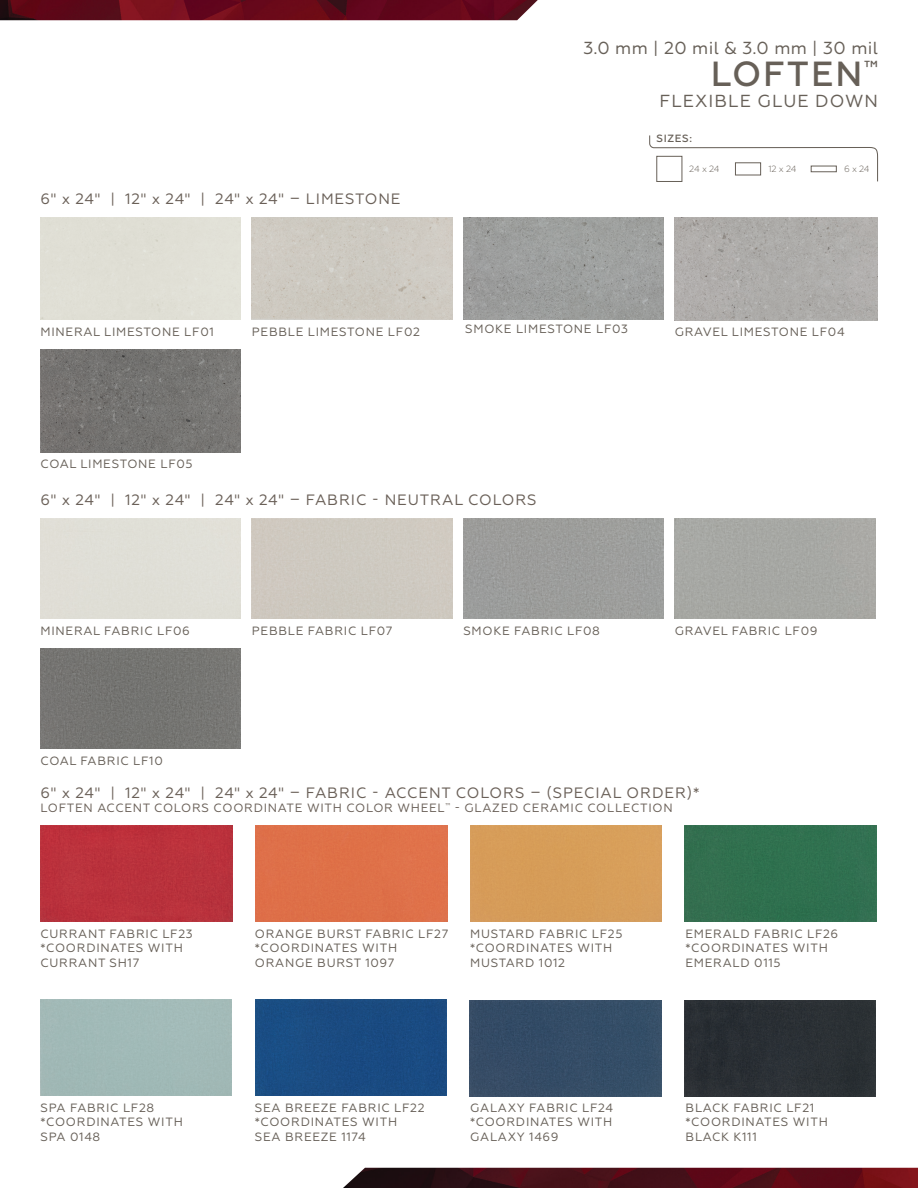
<style>
.page{position:relative;width:918px;height:1188px;background:#fff}
.page>*{position:absolute;margin:0;border:0;box-sizing:border-box;transform-origin:0 0}
.DAL_SS_Header_-_Cover{font:500 34.8px "Geometria";letter-spacing:.055em;color:#676058}
.DAL_SS_Header_-_Cover-2{font:17.4px "Geometria";letter-spacing:.025em;color:#676058}
.DAL_SS_Header_-_Cover-3{font:17.4px "Geometria";letter-spacing:.06em;color:#676058}
.t1{font:15px "Geometria";letter-spacing:.06em;color:#6a6058}
.DAL_SS_Swatch_Description{font:12px/14.4px "Geometria";letter-spacing:.06em;color:#676058}
.t2{font:12px "Geometria";letter-spacing:.06em;color:#6a6058}
.DAL_SB_Chart_Header_-_Rev_Front{font:500 10.5px "Geometria";letter-spacing:.06em;color:#676058}
.DAL_SS_Chart_Text_Left{font:300 9px "Geometria";letter-spacing:-.035em;color:#676058}
</style>
<div class="page">
<img style="left:0;top:0;width:538px;height:20px">
<img style="left:343px;top:1168px;width:575px;height:20px">
<svg style="left:649px;top:135px;width:230px;height:47px"></svg>
<div style="left:252px;top:218px;width:200px;height:102px;background:#cecac1"></div>
<img style="left:463px;top:218px;width:200px;height:102px">
<img style="left:675px;top:218px;width:202px;height:102px">
<img style="left:41px;top:350px;width:200px;height:102px">
<div style="left:463px;top:519px;width:200px;height:100px;background:#9c9d9c"></div>
<div style="left:675px;top:519px;width:200px;height:100px;background:#a7a8a4"></div>
<div style="left:40px;top:649px;width:201px;height:100px;background:#757572"></div>
<div style="left:41px;top:826px;width:191px;height:95px;background:#ba313c"></div>
<div style="left:256px;top:826px;width:191px;height:95px;background:#df7149"></div>
<div style="left:470px;top:826px;width:192px;height:95px;background:#d79d59"></div>
<div style="left:685px;top:826px;width:192px;height:96px;background:#31704f"></div>
<div style="left:470px;top:1000px;width:191px;height:96px;background:#344d66"></div>
<div style="left:255px;top:1000px;width:192px;height:96px;background:#1a4b82"></div>
<div style="left:684px;top:1000px;width:192px;height:96px;background:#2a2f34"></div>
<p class="t1" style="left:40px;top:190px;width:361px">6" x 24" | 12" x 24" | 24" x 24" – LIMESTONE</p>
<p class="DAL_SS_Header_-_Cover-2" style="left:583px;top:38px;width:296px">3.0 mm | 20 mil &amp; 3.0 mm | 30 mil</p>
<p class="DAL_SS_Header_-_Cover" style="left:711px;top:54px;width:169px">LOFTEN<sup>™</sup></p>
<p class="DAL_SS_Header_-_Cover-3" style="left:660px;top:91px;width:220px">FLEXIBLE GLUE DOWN</p>
<p class="DAL_SB_Chart_Header_-_Rev_Front" style="left:656px;top:132px;width:37px">SIZES:</p>
<p class="DAL_SS_Chart_Text_Left" style="left:689px;top:164px;width:32px">24 x 24</p>
<p class="DAL_SS_Chart_Text_Left" style="left:768px;top:164px;width:30px">12 x 24</p>
<p class="DAL_SS_Chart_Text_Left" style="left:844px;top:164px;width:27px">6 x 24</p>
<p class="DAL_SS_Swatch_Description" style="left:41px;top:325px;width:175px">MINERAL LIMESTONE LF01</p>
<p class="DAL_SS_Swatch_Description" style="left:252px;top:325px;width:170px">PEBBLE LIMESTONE LF02</p>
<p class="DAL_SS_Swatch_Description" style="left:465px;top:322px;width:164px">SMOKE LIMESTONE LF03</p>
<p class="DAL_SS_Swatch_Description" style="left:675px;top:325px;width:171px">GRAVEL LIMESTONE LF04</p>
<p class="DAL_SS_Swatch_Description" style="left:41px;top:457px;width:154px">COAL LIMESTONE LF05</p>
<p class="t1" style="left:40px;top:491px;width:498px">6" x 24" | 12" x 24" | 24" x 24" – FABRIC - NEUTRAL COLORS</p>
<p class="DAL_SS_Swatch_Description" style="left:41px;top:624px;width:151px">MINERAL FABRIC LF06</p>
<p class="DAL_SS_Swatch_Description" style="left:41px;top:753px;width:124px">COAL FABRIC LF10</p>
<p class="DAL_SS_Swatch_Description" style="left:252px;top:624px;width:142px">PEBBLE FABRIC LF07</p>
<p class="DAL_SS_Swatch_Description" style="left:463px;top:624px;width:138px">SMOKE FABRIC LF08</p>
<p class="DAL_SS_Swatch_Description" style="left:675px;top:624px;width:144px">GRAVEL FABRIC LF09</p>
<p class="t1" style="left:40px;top:784px;width:660px">6" x 24" | 12" x 24" | 24" x 24" – FABRIC - ACCENT COLORS – (SPECIAL ORDER)*</p>
<p class="t2" style="left:41px;top:801px;width:634px">LOFTEN ACCENT COLORS COORDINATE WITH COLOR WHEEL<sup>™</sup> - GLAZED CERAMIC COLLECTION</p>
<p class="DAL_SS_Swatch_Description" style="left:40px;top:926px;width:154px">CURRANT FABRIC LF23 *COORDINATES WITH<br>CURRANT SH17</p>
<p class="DAL_SS_Swatch_Description" style="left:40px;top:1101px;width:144px">SPA FABRIC LF28 *COORDINATES WITH<br>SPA 0148</p>
<p class="DAL_SS_Swatch_Description" style="left:255px;top:926px;width:195px">ORANGE BURST FABRIC LF27 *COORDINATES WITH<br>ORANGE BURST 1097</p>
<p class="DAL_SS_Swatch_Description" style="left:470px;top:926px;width:154px">MUSTARD FABRIC LF25 *COORDINATES WITH<br>MUSTARD 1012</p>
<p class="DAL_SS_Swatch_Description" style="left:255px;top:1101px;width:171px">SEA BREEZE FABRIC LF22 *COORDINATES WITH<br>SEA BREEZE 1174</p>
<p class="DAL_SS_Swatch_Description" style="left:470px;top:1101px;width:144px;text-align:justify">GALAXY FABRIC LF24 *COORDINATES WITH GALAXY 1469</p>
<p class="DAL_SS_Swatch_Description" style="left:686px;top:926px;width:154px">EMERALD FABRIC LF26 *COORDINATES WITH<br>EMERALD 0115</p>
<p class="DAL_SS_Swatch_Description" style="left:686px;top:1101px;width:144px">BLACK FABRIC LF21 *COORDINATES WITH<br>BLACK K111</p>
</div>
